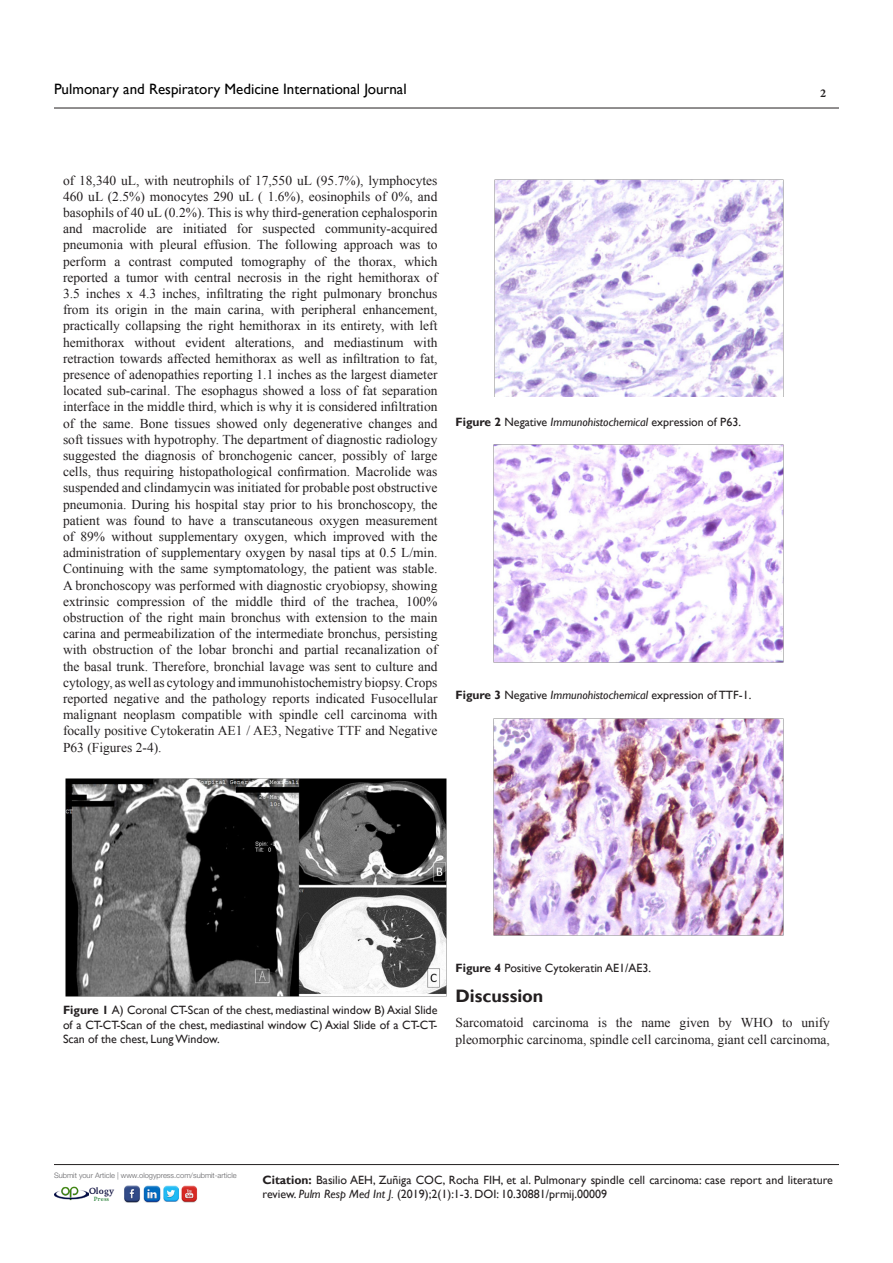
<style>
.page{position:relative;width:893px;height:1263px;background:#fff}
.page>*{position:absolute;margin:0;border:0;box-sizing:border-box;transform-origin:0 0}
.t1{font:700 18px "Gill Sans";color:#231f20}
.t2{font:15px "Gill Sans";color:#000}
.t3{font:13.5px/16.2px "Times New Roman";color:#231f20;text-align:justify}
.t4{font:12px/14.4px "Gill Sans";color:#231f20}
.t5{font:700 12px "Minion Pro";color:#231f20}
.t6{font:700 9px "Kelvinch";color:#101141}
.t7{font:300 7.5px "Helvetica Neue LT Std";color:#636366}
.t8{font:700 6px "Kelvinch";color:#31853f}
.s1{font-weight:700}
.s2{font-style:italic}
</style>
<div class="page">
<hr style="left:54px;top:108px;width:785px;height:1px;background:#231f20">
<hr style="left:54px;top:1164px;width:785px;height:1px;background:#231f20">
<img style="left:54px;top:1186px;width:35px;height:15px">
<img style="left:124px;top:1186px;width:16px;height:16px">
<img style="left:144px;top:1186px;width:16px;height:16px">
<img style="left:164px;top:1186px;width:34px;height:16px">
<img style="left:66px;top:778px;width:380px;height:218px">
<img style="left:494px;top:179px;width:289px;height:218px">
<img style="left:494px;top:445px;width:289px;height:217px">
<img style="left:494px;top:718px;width:289px;height:217px">
<p class="t2" style="left:54px;top:80px;width:354px">Pulmonary and Respiratory Medicine International Journal</p>
<p class="t3" style="left:63px;top:172px;width:376px">of 18,340 uL, with neutrophils of 17,550 uL (95.7%), lymphocytes 460 uL (2.5%) monocytes 290 uL ( 1.6%), eosinophils of 0%, and basophils of 40 uL (0.2%). This is why third-generation cephalosporin and macrolide are initiated for suspected community-acquired pneumonia with pleural effusion. The following approach was to perform a contrast computed tomography of the thorax, which reported a tumor with central necrosis in the right hemithorax of 3.5 inches x 4.3 inches, infiltrating the right pulmonary bronchus from its origin in the main carina, with peripheral enhancement, practically collapsing the right hemithorax in its entirety, with left hemithorax without evident alterations, and mediastinum with retraction towards affected hemithorax as well as infiltration to fat, presence of adenopathies reporting 1.1 inches as the largest diameter located sub-carinal. The esophagus showed a loss of fat separation interface in the middle third, which is why it is considered infiltration of the same. Bone tissues showed only degenerative changes and soft tissues with hypotrophy. The department of diagnostic radiology suggested the diagnosis of bronchogenic cancer, possibly of large cells, thus requiring histopathological confirmation. Macrolide was suspended and clindamycin was initiated for probable post obstructive pneumonia. During his hospital stay prior to his bronchoscopy, the patient was found to have a transcutaneous oxygen measurement of 89% without supplementary oxygen, which improved with the administration of supplementary oxygen by nasal tips at 0.5 L/min.<br>Continuing with the same symptomatology, the patient was stable.<br>A bronchoscopy was performed with diagnostic cryobiopsy, showing extrinsic compression of the middle third of the trachea, 100% obstruction of the right main bronchus with extension to the main carina and permeabilization of the intermediate bronchus, persisting with obstruction of the lobar bronchi and partial recanalization of the basal trunk. Therefore, bronchial lavage was sent to culture and cytology, as well as cytology and immunohistochemistry biopsy. Crops reported negative and the pathology reports indicated Fusocellular malignant neoplasm compatible with spindle cell carcinoma with focally positive Cytokeratin AE1 / AE3, Negative TTF and Negative P63 (Figures 2-4).</p>
<p class="t4" style="left:455px;top:415px;width:287px"><span class="s1">Figure 2</span> Negative <span class="s2">Immunohistochemical</span> expression of P63.</p>
<p class="t4" style="left:455px;top:688px;width:297px"><span class="s1">Figure 3</span> Negative <span class="s2">Immunohistochemical</span> expression of TTF-1.</p>
<p class="t5" style="left:820px;top:85px;width:7px">2</p>
<p class="t4" style="left:63px;top:1003px;width:376px;text-align:justify"><span class="s1">Figure 1</span> A) Coronal CT-Scan of the chest, mediastinal window B) Axial Slide of a CT-CT-Scan of the chest, mediastinal window C) Axial Slide of a CT-CT-Scan of the chest, Lung Window.</p>
<p class="t4" style="left:455px;top:961px;width:197px"><span class="s1">Figure 4</span> Positive Cytokeratin AE1/AE3.</p>
<p class="t1" style="left:455px;top:985px;width:89px">Discussion</p>
<p class="t3" style="left:455px;top:1014px;width:376px">Sarcomatoid carcinoma is the name given by WHO to unify pleomorphic carcinoma, spindle cell carcinoma, giant cell carcinoma,</p>
<p class="t7" style="left:54px;top:1170px;width:184px">Submit your Article | www.ologypress.com/submit-article</p>
<p class="t6" style="left:89px;top:1184px;width:27px">Ology</p>
<p class="t8" style="left:94px;top:1194px;width:17px">Press</p>
<p class="t4" style="left:262px;top:1172px;width:572px"><span class="s1">Citation:</span> Basilio AEH, Zuñiga COC, Rocha FIH, et al. Pulmonary spindle cell carcinoma: case report and literature review. <span class="s2">Pulm Resp Med Int J.</span> (2019);2(1):1-3. DOI: 10.30881/prmij.00009</p>
</div>
